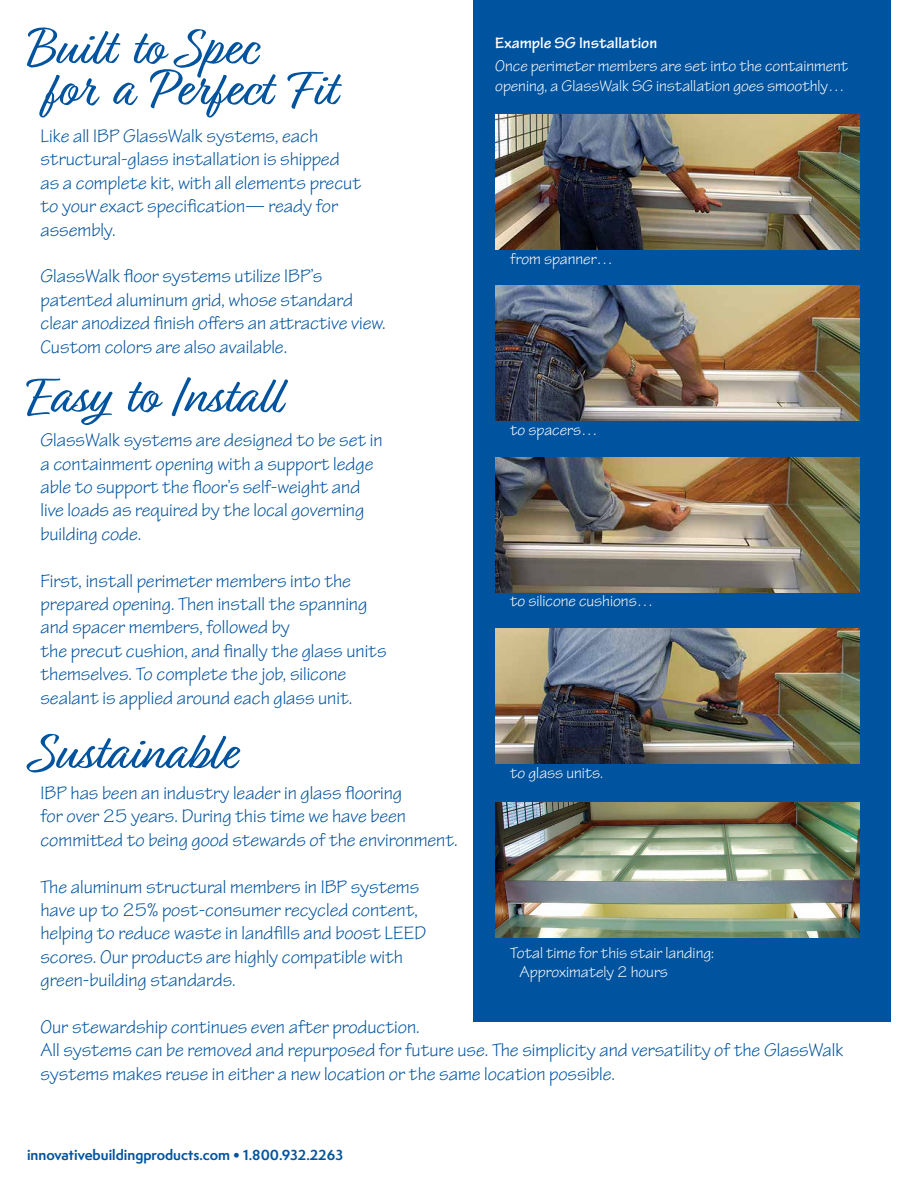
<style>
.page{position:relative;width:918px;height:1188px;background:#fff}
.page>*{position:absolute;margin:0;border:0;box-sizing:border-box;transform-origin:0 0}
.t1{font:54px/41.1px "Relation";color:#00539f}
.t2{font:19.5px/23.4px "Tekton Pro";color:#00539f}
.t3{font:16.5px/19.8px "Tekton Pro";color:#fff}
.t4{font:700 16.5px "Tekton Pro";color:#fff}
.t5{font:700 13.5px "Semplicita Pro";color:#00539f}
.s1{font-family:"Berling LT Std"}
</style>
<div class="page">
<div style="left:473px;top:0;width:418px;height:1022px;background:#00539f"></div>
<img style="left:495px;top:114px;width:365px;height:135px">
<img style="left:495px;top:286px;width:365px;height:135px">
<img style="left:495px;top:458px;width:365px;height:135px">
<img style="left:495px;top:629px;width:365px;height:135px">
<img style="left:495px;top:803px;width:365px;height:135px">
<h1 class="t1" style="left:27px;top:28px;width:309px">Built to Spec<br>for a Perfect Fit</h1>
<p class="t2" style="left:40px;top:125px;width:322px">Like all IBP GlassWalk systems, each structural-glass installation is shipped as a complete kit, with all elements precut to your exact specification— ready for assembly.</p>
<p class="t2" style="left:40px;top:265px;width:347px">GlassWalk floor systems utilize IBP’s patented aluminum grid, whose standard clear anodized finish offers an attractive view.<br>Custom colors are also available.</p>
<h1 class="t1" style="left:30px;top:376px;width:252px">Easy to Install</h1>
<p class="t2" style="left:40px;top:429px;width:344px">GlassWalk systems are designed to be set in a containment opening with a support ledge able to support the floor’s self-weight and live loads as required by the local governing building code.</p>
<p class="t2" style="left:40px;top:569px;width:347px">First, install perimeter members into the prepared opening. Then install the spanning and spacer members, followed by<br>the precut cushion, and finally the glass units themselves. To complete the job, silicone sealant is applied around each glass unit.</p>
<h1 class="t1" style="left:32px;top:733px;width:206px">Sustainable</h1>
<p class="t4" style="left:495px;top:33px;width:163px">Example SG Installation</p>
<p class="t3" style="left:495px;top:57px;width:355px">Once perimeter members are set into the containment opening, a GlassWalk SG installation goes smoothly…</p>
<p class="t3" style="left:510px;top:249px;width:104px">from spanner…</p>
<p class="t3" style="left:510px;top:421px;width:89px">to spacers…</p>
<p class="t3" style="left:510px;top:592px;width:144px">to silicone cushions…</p>
<p class="t3" style="left:510px;top:763px;width:94px">to glass units.</p>
<p class="t2" style="left:40px;top:782px;width:419px">IBP has been an industry leader in glass flooring<br>for over 25 years. During this time we have been committed to being good stewards of the environment.</p>
<p class="t2" style="left:40px;top:875px;width:387px">The aluminum structural members in IBP systems have up to 25% post-consumer recycled content, helping to reduce waste in landfills and boost LEED scores. Our products are highly compatible with green-building standards.</p>
<p class="t2" style="left:40px;top:1016px;width:805px">Our stewardship continues even after production.<br>All systems can be removed and repurposed for future use. The simplicity and versatility of the GlassWalk systems makes reuse in either a new location or the same location possible.</p>
<p class="t3" style="left:520px;top:943px;width:196px;text-indent:-9px">Total time for this stair landing:<br>Approximately 2 hours</p>
<p class="t5" style="left:27px;top:1145px;width:318px">innovativebuildingproducts.com <span class="s1">•</span> 1.800.932.2263</p>
</div>
